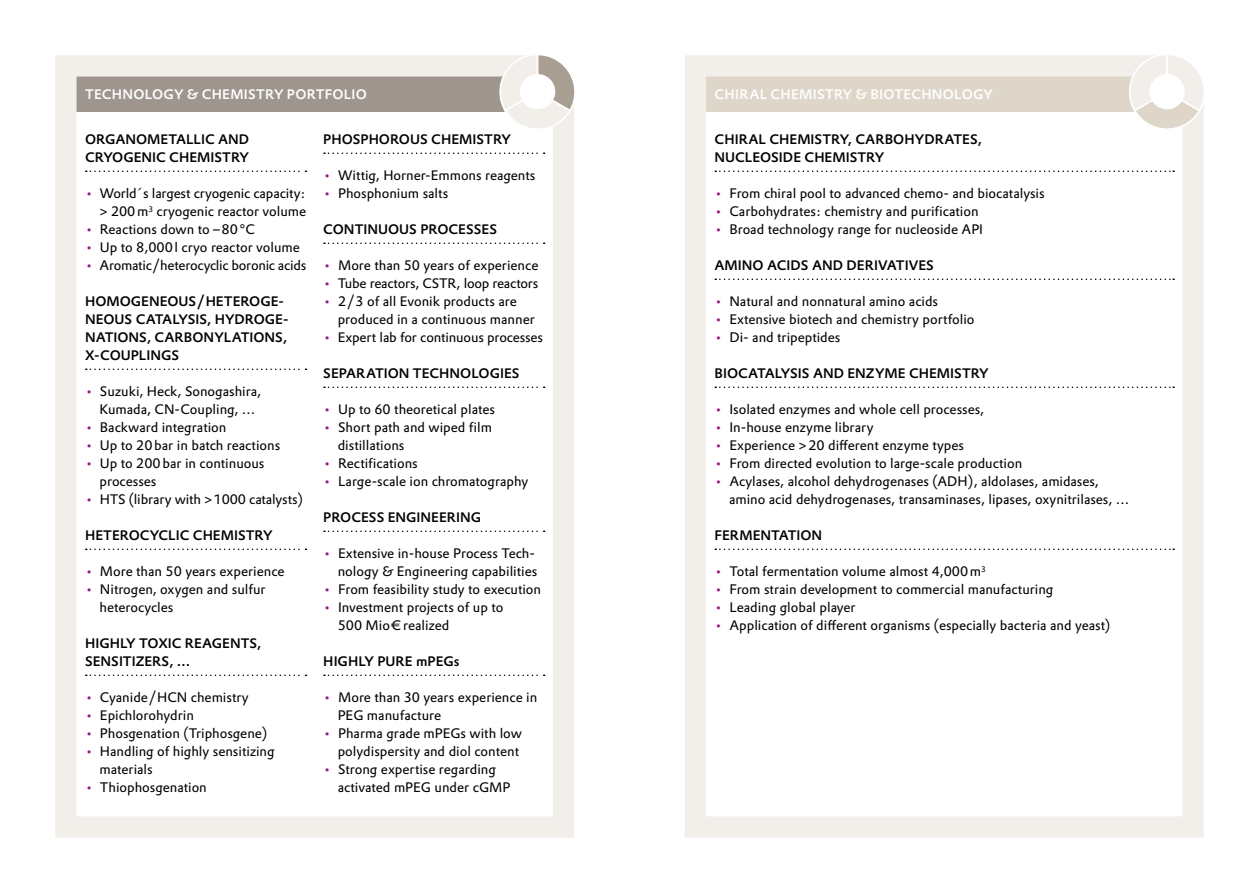
<style>
.page{position:relative;width:1259px;height:893px;background:#fff}
.page>*{position:absolute;margin:0;border:0;box-sizing:border-box;transform-origin:0 0}
.t1{font:13.5px/18px "Evonik Prokyon";color:#000}
.t2{font:500 13.5px/18px "Evonik Prokyon";color:#000}
.t3{font:500 13.5px "Evonik Prokyon";letter-spacing:.02em;color:#fff}
.s1{color:#981881}
</style>
<div class="page">
<div style="left:706px;top:77px;width:476px;height:35px;background:#ddd6c9"></div>
<svg style="left:715px;top:171px;width:459px;height:1px"></svg>
<svg style="left:715px;top:279px;width:459px;height:1px"></svg>
<svg style="left:715px;top:387px;width:459px;height:1px"></svg>
<svg style="left:715px;top:549px;width:459px;height:1px"></svg>
<div style="left:685px;top:55px;width:518px;height:783px;border:21px solid #f2eee9"></div>
<div style="left:77px;top:77px;width:476px;height:35px;background:#9e958f"></div>
<svg style="left:86px;top:171px;width:220px;height:1px"></svg>
<svg style="left:86px;top:369px;width:220px;height:1px"></svg>
<svg style="left:86px;top:549px;width:220px;height:1px"></svg>
<svg style="left:86px;top:675px;width:220px;height:1px"></svg>
<svg style="left:324px;top:153px;width:221px;height:1px"></svg>
<svg style="left:324px;top:243px;width:221px;height:1px"></svg>
<svg style="left:324px;top:387px;width:221px;height:1px"></svg>
<svg style="left:324px;top:531px;width:221px;height:1px"></svg>
<svg style="left:324px;top:675px;width:221px;height:1px"></svg>
<div style="left:55px;top:55px;width:519px;height:783px;border:21px solid #f2eee9"></div>
<svg style="left:1128px;top:55px;width:76px;height:75px"></svg>
<div style="left:1149px;top:74px;width:35px;height:35px;background:#fff;border-radius:50%"></div>
<svg style="left:499px;top:55px;width:76px;height:75px"></svg>
<div style="left:520px;top:74px;width:35px;height:35px;background:#fff;border-radius:50%"></div>
<p class="t3" style="left:85px;top:84px;width:283px">TECHNOLOGY &amp; CHEMISTRY PORTFOLIO</p>
<p class="t2" style="left:85px;top:129px;width:166px">ORGANOMETALLIC AND<br>CRYOGENIC CHEMISTRY</p>
<p class="t1" style="left:85px;top:183px;width:223px;text-align:right"><span class="s1">•</span> World´s largest cryogenic capacity: &gt; 200m<sup>3</sup> cryogenic reactor volume</p>
<p class="t1" style="left:85px;top:219px;width:172px"><span class="s1">•</span> Reactions down to –80°C</p>
<p class="t1" style="left:85px;top:237px;width:216px"><span class="s1">•</span> Up to 8,000l cryo reactor volume</p>
<p class="t1" style="left:85px;top:255px;width:223px"><span class="s1">•</span> Aromatic/heterocyclic boronic acids</p>
<p class="t2" style="left:85px;top:291px;width:205px">HOMOGENEOUS/HETEROGE-<br>NEOUS CATALYSIS, HYDROGE-<br>NATIONS, CARBONYLATIONS,<br>X-COUPLINGS</p>
<p class="t1" style="left:100px;top:381px;width:163px;text-indent:-14px"><span class="s1">•</span> Suzuki, Heck, Sonogashira,<br>Kumada, CN-Coupling, …</p>
<p class="t1" style="left:85px;top:417px;width:143px"><span class="s1">•</span> Backward integration</p>
<p class="t1" style="left:85px;top:435px;width:197px"><span class="s1">•</span> Up to 20bar in batch reactions</p>
<p class="t1" style="left:100px;top:453px;width:166px;text-indent:-14px"><span class="s1">•</span> Up to 200bar in continuous processes</p>
<p class="t1" style="left:85px;top:489px;width:219px"><span class="s1">•</span> HTS (library with &gt;1000 catalysts)</p>
<p class="t2" style="left:85px;top:525px;width:189px">HETEROCYCLIC CHEMISTRY</p>
<p class="t1" style="left:85px;top:561px;width:201px"><span class="s1">•</span> More than 50 years experience</p>
<p class="t1" style="left:100px;top:579px;width:168px;text-indent:-14px"><span class="s1">•</span> Nitrogen, oxygen and sulfur heterocycles</p>
<p class="t2" style="left:85px;top:633px;width:178px">HIGHLY TOXIC REAGENTS,<br>SENSITIZERS, …</p>
<p class="t1" style="left:85px;top:687px;width:165px"><span class="s1">•</span> Cyanide/HCN chemistry</p>
<p class="t1" style="left:85px;top:705px;width:110px"><span class="s1">•</span> Epichlorohydrin</p>
<p class="t1" style="left:85px;top:723px;width:184px"><span class="s1">•</span> Phosgenation (Triphosgene)</p>
<p class="t1" style="left:100px;top:741px;width:177px;text-indent:-14px"><span class="s1">•</span> Handling of highly sensitizing materials</p>
<p class="t1" style="left:85px;top:777px;width:123px"><span class="s1">•</span> Thiophosgenation</p>
<p class="t2" style="left:323px;top:129px;width:189px">PHOSPHOROUS CHEMISTRY</p>
<p class="t1" style="left:323px;top:165px;width:214px"><span class="s1">•</span> Wittig, Horner-Emmons reagents</p>
<p class="t1" style="left:323px;top:183px;width:126px"><span class="s1">•</span> Phosphonium salts</p>
<p class="t2" style="left:323px;top:219px;width:175px">CONTINUOUS PROCESSES</p>
<p class="t1" style="left:323px;top:255px;width:217px"><span class="s1">•</span> More than 50 years of experience</p>
<p class="t1" style="left:323px;top:273px;width:217px"><span class="s1">•</span> Tube reactors, CSTR, loop reactors</p>
<p class="t1" style="left:338px;top:291px;width:199px;text-indent:-14px"><span class="s1">•</span> 2/3 of all Evonik products are produced in a continuous manner</p>
<p class="t1" style="left:323px;top:327px;width:221px"><span class="s1">•</span> Expert lab for continuous processes</p>
<p class="t2" style="left:323px;top:363px;width:198px">SEPARATION TECHNOLOGIES</p>
<p class="t1" style="left:323px;top:399px;width:173px"><span class="s1">•</span> Up to 60 theoretical plates</p>
<p class="t1" style="left:338px;top:417px;width:156px;text-indent:-14px"><span class="s1">•</span> Short path and wiped film distillations</p>
<p class="t1" style="left:323px;top:453px;width:96px"><span class="s1">•</span> Rectifications</p>
<p class="t1" style="left:323px;top:471px;width:207px"><span class="s1">•</span> Large-scale ion chromatography</p>
<p class="t2" style="left:323px;top:507px;width:159px">PROCESS ENGINEERING</p>
<p class="t1" style="left:323px;top:543px;width:215px;text-align:right"><span class="s1">•</span> Extensive in-house Process Tech&shy;nology &amp; Engineering capabilities</p>
<p class="t1" style="left:323px;top:579px;width:219px"><span class="s1">•</span> From feasibility study to execution</p>
<p class="t1" style="left:338px;top:597px;width:167px;text-indent:-14px"><span class="s1">•</span> Investment projects of up to<br>500 Mio€ realized</p>
<p class="t2" style="left:323px;top:651px;width:138px">HIGHLY PURE mPEGs</p>
<p class="t1" style="left:338px;top:687px;width:201px;text-indent:-14px"><span class="s1">•</span> More than 30 years experience in<br>PEG manufacture</p>
<p class="t1" style="left:323px;top:723px;width:200px;text-align:right"><span class="s1">•</span> Pharma grade mPEGs with low polydispersity and diol content</p>
<p class="t1" style="left:338px;top:759px;width:174px;text-indent:-14px"><span class="s1">•</span> Strong expertise regarding activated mPEG under cGMP</p>
<p class="t3" style="left:714px;top:84px;width:280px">CHIRAL CHEMISTRY &amp; BIOTECHNOLOGY</p>
<p class="t2" style="left:714px;top:129px;width:269px">CHIRAL CHEMISTRY, CARBOHYDRATES,<br>NUCLEOSIDE CHEMISTRY</p>
<p class="t1" style="left:714px;top:183px;width:332px"><span class="s1">•</span> From chiral pool to advanced chemo- and biocatalysis</p>
<p class="t1" style="left:714px;top:201px;width:265px"><span class="s1">•</span> Carbohydrates: chemistry and purification</p>
<p class="t1" style="left:714px;top:219px;width:270px"><span class="s1">•</span> Broad technology range for nucleoside API</p>
<p class="t2" style="left:714px;top:255px;width:221px">AMINO ACIDS AND DERIVATIVES</p>
<p class="t1" style="left:714px;top:291px;width:225px"><span class="s1">•</span> Natural and nonnatural amino acids</p>
<p class="t1" style="left:714px;top:309px;width:261px"><span class="s1">•</span> Extensive biotech and chemistry portfolio</p>
<p class="t1" style="left:714px;top:327px;width:127px"><span class="s1">•</span> Di- and tripeptides</p>
<p class="t2" style="left:714px;top:363px;width:276px">BIOCATALYSIS AND ENZYME CHEMISTRY</p>
<p class="t1" style="left:714px;top:399px;width:271px"><span class="s1">•</span> Isolated enzymes and whole cell processes,</p>
<p class="t1" style="left:714px;top:417px;width:160px"><span class="s1">•</span> In-house enzyme library</p>
<p class="t1" style="left:714px;top:435px;width:251px"><span class="s1">•</span> Experience &gt;20 different enzyme types</p>
<p class="t1" style="left:714px;top:453px;width:309px"><span class="s1">•</span> From directed evolution to large-scale production</p>
<p class="t1" style="left:729px;top:471px;width:402px;text-indent:-14px"><span class="s1">•</span> Acylases, alcohol dehydrogenases (ADH), aldolases, amidases, amino acid dehydrogenases, transaminases, lipases, oxynitrilases, …</p>
<p class="t2" style="left:714px;top:525px;width:109px">FERMENTATION</p>
<p class="t1" style="left:714px;top:561px;width:273px"><span class="s1">•</span> Total fermentation volume almost 4,000m<sup>3</sup></p>
<p class="t1" style="left:714px;top:579px;width:340px"><span class="s1">•</span> From strain development to commercial manufacturing</p>
<p class="t1" style="left:714px;top:597px;width:143px"><span class="s1">•</span> Leading global player</p>
<p class="t1" style="left:714px;top:615px;width:397px"><span class="s1">•</span> Application of different organisms (especially bacteria and yeast)</p>
</div>
